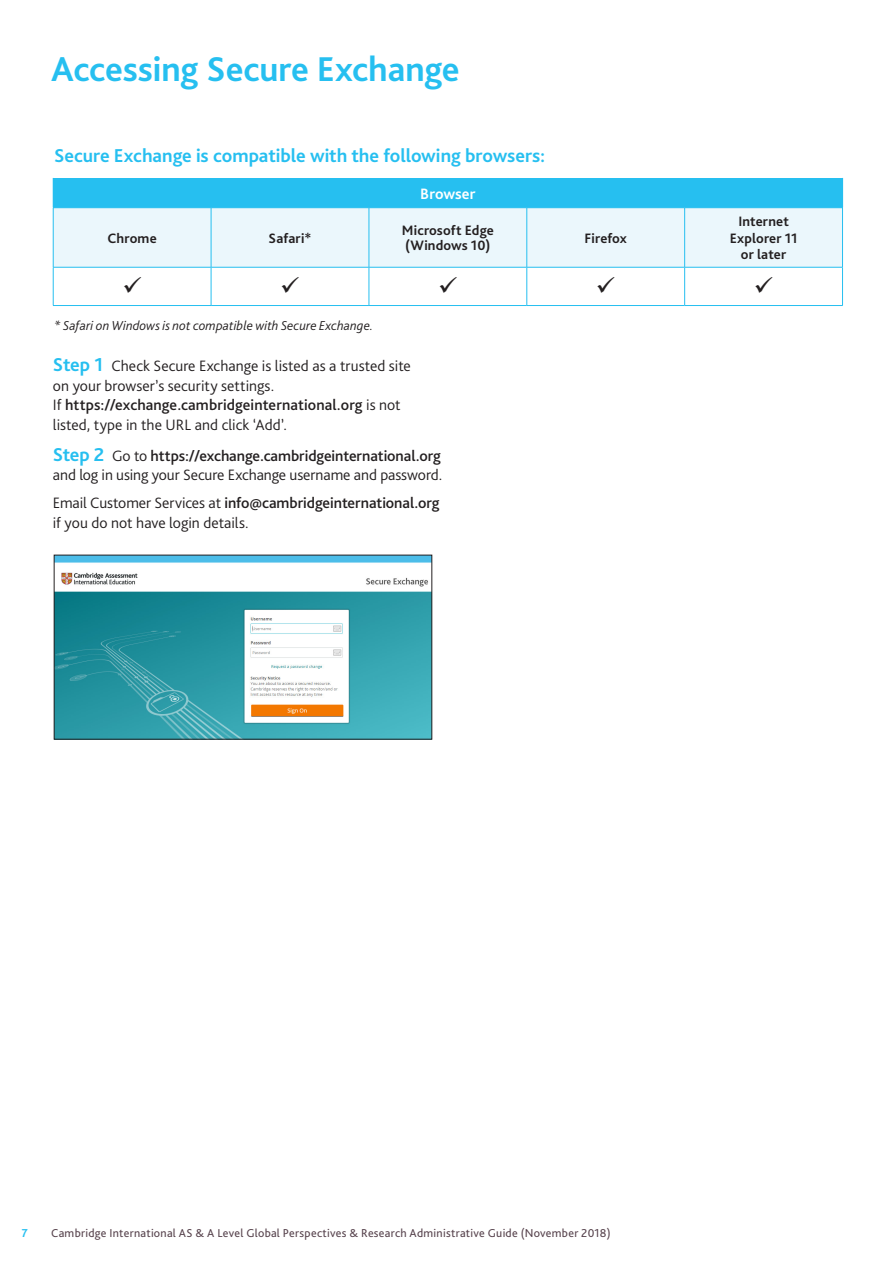
<style>
.page{position:relative;width:893px;height:1263px;background:#fff}
.page>*{position:absolute;margin:0;border:0;box-sizing:border-box;transform-origin:0 0}
.Main_heading{font:700 36px "Bliss Pro";letter-spacing:-.005em;color:#26bff0}
.Subheading_1{font:700 19.5px "Bliss Pro";color:#26bff0}
.Subheading_1-2{font:300 15.75px/19.5px "Bliss Pro";color:#231f20}
.Body_copy{font:300 15.75px/19.5px "Bliss Pro";color:#231f20}
.Body_copy-2{font:700 15.75px "Bliss Pro";color:#fff}
.Body_copy-3{font:700 14.25px/16.5px "Bliss Pro";letter-spacing:.01em;color:#231f20}
.footnotes{font:italic 300 13.5px "Bliss Pro";letter-spacing:.01em;color:#231f20}
.t1{font:12px "Bliss Pro";letter-spacing:.025em;color:#57434d}
.t2{font:700 12px "Bliss Pro";color:#26bff0}
.s1{font-weight:700;font-size:19.5px;color:#26bff0}
.s2{font-weight:500}
</style>
<div class="page">
<img style="left:56px;top:557px;width:374px;height:180px">
<div style="left:53px;top:178px;width:789px;height:30px;background:#26bff0"></div>
<div style="left:54px;top:208px;width:788px;height:59px;background:#ebf7fc"></div>
<svg style="left:842px;top:178px;width:1px;height:29px"></svg>
<hr style="left:53px;top:208px;width:1px;height:59px;background:#26bff0">
<hr style="left:211px;top:208px;width:1px;height:59px;background:#26bff0">
<hr style="left:369px;top:208px;width:1px;height:59px;background:#26bff0">
<hr style="left:526px;top:208px;width:1px;height:59px;background:#26bff0">
<hr style="left:684px;top:208px;width:1px;height:59px;background:#26bff0">
<hr style="left:685px;top:207px;width:158px;height:1px;background:#26bff0">
<hr style="left:842px;top:208px;width:1px;height:59px;background:#26bff0">
<hr style="left:53px;top:267px;width:1px;height:38px;background:#26bff0">
<hr style="left:53px;top:267px;width:158px;height:1px;background:#26bff0">
<hr style="left:53px;top:305px;width:158px;height:1px;background:#26bff0">
<hr style="left:211px;top:267px;width:1px;height:38px;background:#26bff0">
<hr style="left:211px;top:267px;width:158px;height:1px;background:#26bff0">
<hr style="left:211px;top:305px;width:158px;height:1px;background:#26bff0">
<hr style="left:369px;top:267px;width:1px;height:38px;background:#26bff0">
<hr style="left:369px;top:267px;width:158px;height:1px;background:#26bff0">
<hr style="left:369px;top:305px;width:158px;height:1px;background:#26bff0">
<hr style="left:526px;top:267px;width:1px;height:38px;background:#26bff0">
<hr style="left:527px;top:267px;width:158px;height:1px;background:#26bff0">
<hr style="left:527px;top:305px;width:158px;height:1px;background:#26bff0">
<hr style="left:684px;top:267px;width:1px;height:38px;background:#26bff0">
<hr style="left:685px;top:267px;width:158px;height:1px;background:#26bff0">
<hr style="left:842px;top:267px;width:1px;height:38px;background:#26bff0">
<hr style="left:685px;top:305px;width:158px;height:1px;background:#26bff0">
<p class="Main_heading" style="left:51px;top:46px;width:410px">Accessing Secure Exchange</p>
<p class="Subheading_1" style="left:54px;top:143px;width:493px">Secure Exchange is compatible with the following browsers:</p>
<p class="Body_copy-2" style="left:420px;top:184px;width:57px">Browser</p>
<p class="Body_copy-3" style="left:108px;top:230px;width:51px">Chrome</p>
<p class="Body_copy-3" style="left:269px;top:230px;width:44px">Safari*</p>
<p class="Body_copy-3" style="left:402px;top:223px;width:93px;line-height:15px">Microsoft Edge (Windows 10)</p>
<p class="Body_copy-3" style="left:585px;top:230px;width:44px">Firefox</p>
<p class="footnotes" style="left:54px;top:317px;width:321px">* Safari on Windows is not compatible with Secure Exchange.</p>
<p class="Subheading_1-2" style="left:53px;top:356px;width:359px"><span class="s1">Step 1</span> Check Secure Exchange is listed as a trusted site on your browser’s security settings.<br>If <span class="s2">https://exchange.cambridgeinternational.org</span> is not listed, type in the URL and click ‘Add’.</p>
<p class="Subheading_1-2" style="left:53px;top:445px;width:391px"><span class="s1">Step 2</span> Go to <span class="s2">https://exchange.cambridgeinternational.org </span>and log in using your Secure Exchange username and password.</p>
<p class="Body_copy" style="left:53px;top:493px;width:388px">Email Customer Services at <span class="s2">info@cambridgeinternational.org </span>if you do not have login details.</p>
<p class="Body_copy-3" style="left:730px;top:213px;width:69px;text-align:center">Internet<br>Explorer 11 or later</p>
<p class="t2" style="left:22px;top:1226px;width:7px">7</p>
<p class="t1" style="left:51px;top:1226px;width:561px">Cambridge International AS &amp; A Level Global Perspectives &amp; Research Administrative Guide (November 2018)</p>
</div>
